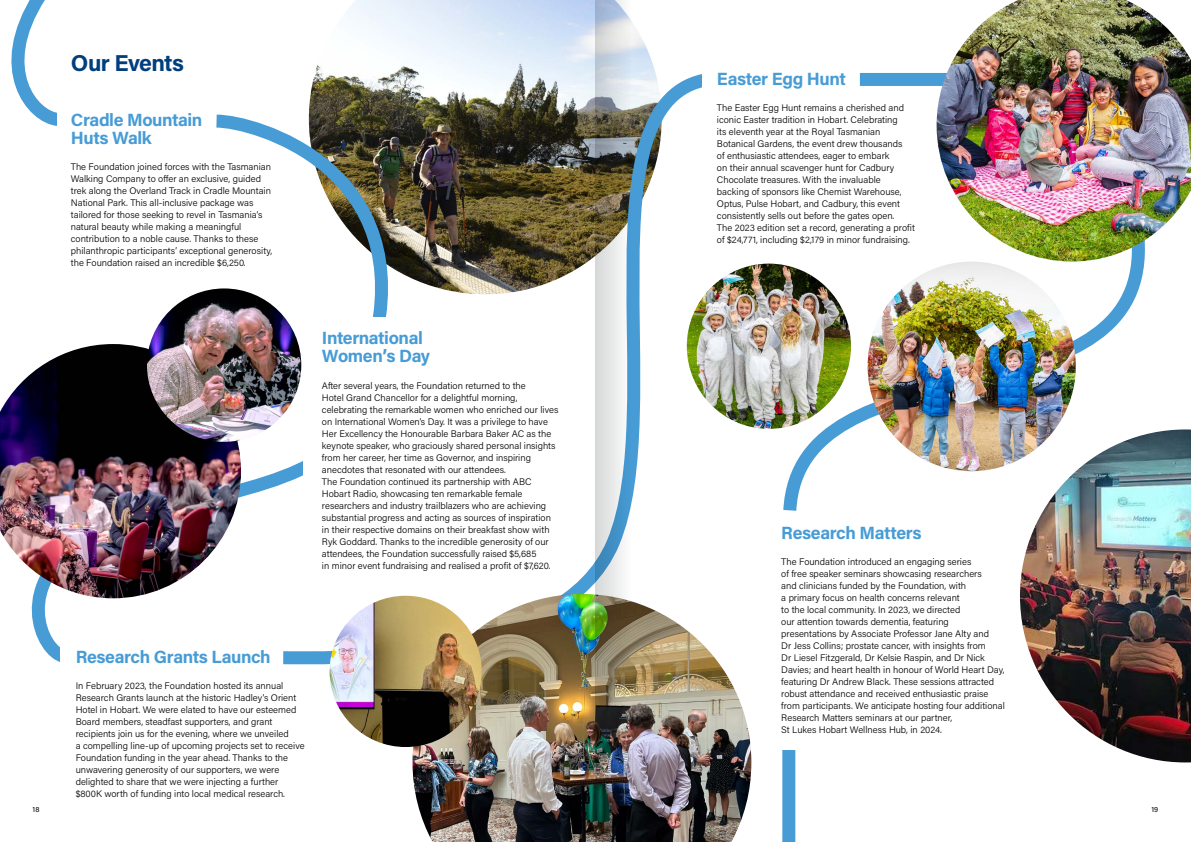
<style>
.page{position:relative;width:1191px;height:842px;background:#fff}
.page>*{position:absolute;margin:0;border:0;box-sizing:border-box;transform-origin:0 0}
.t1{font:700 23px "Acumin Pro";letter-spacing:-.025em;color:#003e7e}
.t2{font:700 17.7px/18px "Acumin Pro";letter-spacing:-.025em;color:#479cd6}
.t3{font:300 9.5px/12px "Acumin Pro";color:#000}
.t4{font:7.5px "Acumin Pro";color:#000}
</style>
<div class="page">
<svg style="left:11px;top:0;width:46px;height:126px"></svg>
<img style="left:1020px;top:429px;width:171px;height:333px">
<img style="left:723px;top:264px;width:53px;height:165px">
<svg style="left:776px;top:72px;width:369px;height:452px"></svg>
<svg style="left:31px;top:474px;width:239px;height:188px"></svg>
<img style="left:0;top:344px;width:241px;height:254px">
<div style="left:60px;top:631px;width:84px;height:78px;background:#fff"></div>
<svg style="left:216px;top:114px;width:54px;height:27px"></svg>
<img style="left:147px;top:288px;width:123px;height:154px">
<img style="left:270px;top:65px;width:453px;height:600px">
<div style="left:702px;top:47px;width:84px;height:78px;background:#fff"></div>
<img style="left:412px;top:594px;width:339px;height:248px">
<img style="left:936px;top:0;width:255px;height:261px">
<img style="left:867px;top:262px;width:208px;height:209px">
<img style="left:329px;top:596px;width:153px;height:151px">
<div style="left:782px;top:750px;width:13px;height:92px;background:#479cd6"></div>
<img style="left:595px;top:0;width:56px;height:842px">
<h1 class="t1" style="left:71px;top:47px;width:114px">Our Events</h1>
<h2 class="t2" style="left:71px;top:110px;width:133px">Cradle Mountain<br>Huts Walk</h2>
<p class="t3" style="left:71px;top:161px;width:203px">The Foundation joined forces with the Tasmanian Walking Company to offer an exclusive, guided trek along the Overland Track in Cradle Mountain National Park. This all-inclusive package was tailored for those seeking to revel in Tasmania’s natural beauty while making a meaningful contribution to a noble cause. Thanks to these philanthropic participants’ exceptional generosity, the Foundation raised an incredible $6,250.</p>
<h2 class="t2" style="left:322px;top:328px;width:110px">International<br>Women’s Day</h2>
<p class="t3" style="left:322px;top:379px;width:238px">After several years, the Foundation returned to the<br>Hotel Grand Chancellor for a delightful morning, celebrating the remarkable women who enriched our lives on International Women’s Day. It was a privilege to have Her Excellency the Honourable Barbara Baker AC as the keynote speaker, who graciously shared personal insights from her career, her time as Governor, and inspiring anecdotes that resonated with our attendees.<br>The Foundation continued its partnership with ABC Hobart Radio, showcasing ten remarkable female researchers and industry trailblazers who are achieving substantial progress and acting as sources of inspiration in their respective domains on their breakfast show with Ryk Goddard. Thanks to the incredible generosity of our attendees, the Foundation successfully raised $5,685<br>in minor event fundraising and realised a profit of $7,620.</p>
<h2 class="t2" style="left:76px;top:647px;width:197px">Research Grants Launch</h2>
<p class="t3" style="left:76px;top:679px;width:230px">In February 2023, the Foundation hosted its annual Research Grants launch at the historic Hadley’s Orient Hotel in Hobart. We were elated to have our esteemed Board members, steadfast supporters, and grant recipients join us for the evening, where we unveiled<br>a compelling line-up of upcoming projects set to receive Foundation funding in the year ahead. Thanks to the unwavering generosity of our supporters, we were delighted to share that we were injecting a further $800K worth of funding into local medical research.</p>
<h2 class="t2" style="left:717px;top:69px;width:130px">Easter Egg Hunt</h2>
<p class="t3" style="left:717px;top:101px;width:199px">The Easter Egg Hunt remains a cherished and iconic Easter tradition in Hobart. Celebrating<br>its eleventh year at the Royal Tasmanian Botanical Gardens, the event drew thousands<br>of enthusiastic attendees, eager to embark<br>on their annual scavenger hunt for Cadbury Chocolate treasures. With the invaluable backing of sponsors like Chemist Warehouse, Optus, Pulse Hobart, and Cadbury, this event consistently sells out before the gates open.<br>The 2023 edition set a record, generating a profit of $24,771, including $2,179 in minor fundraising.</p>
<h2 class="t2" style="left:781px;top:523px;width:142px">Research Matters</h2>
<p class="t3" style="left:781px;top:556px;width:225px">The Foundation introduced an engaging series<br>of free speaker seminars showcasing researchers<br>and clinicians funded by the Foundation, with<br>a primary focus on health concerns relevant<br>to the local community. In 2023, we directed<br>our attention towards dementia, featuring presentations by Associate Professor Jane Alty and<br>Dr Jess Collins; prostate cancer, with insights from<br>Dr Liesel Fitzgerald, Dr Kelsie Raspin, and Dr Nick Davies; and heart health in honour of World Heart Day, featuring Dr Andrew Black. These sessions attracted robust attendance and received enthusiastic praise from participants. We anticipate hosting four additional Research Matters seminars at our partner,<br>St Lukes Hobart Wellness Hub, in 2024.</p>
<p class="t4" style="left:33px;top:804px;width:9px">18</p>
<p class="t4" style="left:1151px;top:804px;width:8px">19</p>
</div>
